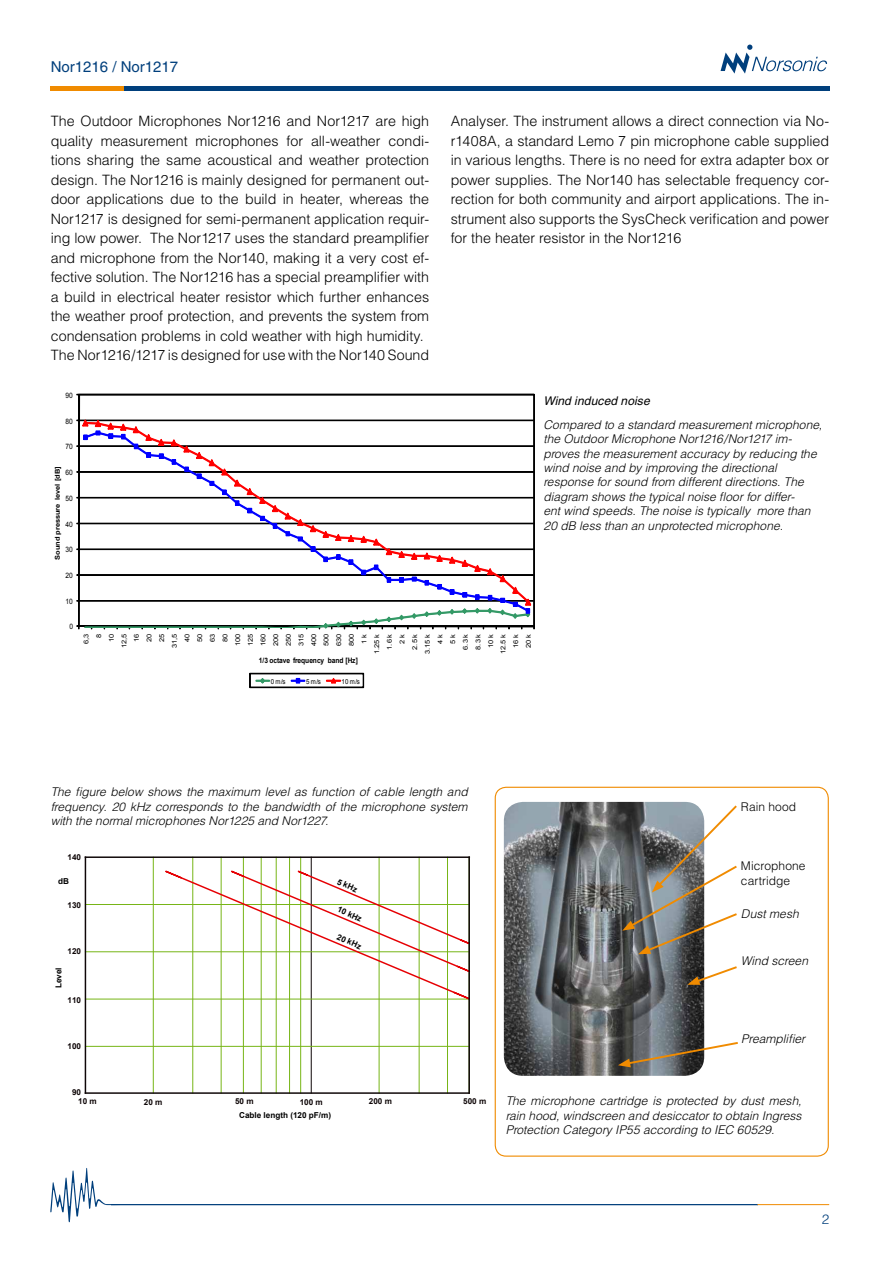
<style>
.page{position:relative;width:893px;height:1263px;background:#fff}
.page>*{position:absolute;margin:0;border:0;box-sizing:border-box;transform-origin:0 0}
.t1{font:15px "Helvetica";color:#003f7c}
.t2{font:300 14.25px/19.5px "Helvetica";color:#000}
.t3{font:300 13.5px "Helvetica";color:#003f7c}
.t4{font:italic 300 12px/14.4px "Helvetica";letter-spacing:.005em;color:#000;text-align:justify}
.t5{font:300 12px/14.4px "Helvetica";letter-spacing:.005em;color:#000}
.t6{font:italic 12px "Helvetica";letter-spacing:.01em;color:#000}
.t7{font:700 8.1px "Arial";color:#000}
.t8{font:700 8.1px/9.6px "Arial";color:#0e0607}
.t9{font:700 7.5px "Arial";letter-spacing:-.015em;color:#000;scale:.89 1}
.t10{font:7.5px "Arial";letter-spacing:-.015em;color:#000;scale:.89 1}
.t11{font:6.9px "Arial";color:#000;scale:.89 1}
.t12{font:6.6px/12.6px "Arial";letter-spacing:-.015em;color:#000;text-align:right;scale:1.12 1}
.t13{font:700 6.6px "Arial";letter-spacing:.005em;color:#000;scale:1.12 1}
</style>
<div class="page">
<svg style="left:50px;top:1168px;width:70px;height:54px"></svg>
<hr style="left:111px;top:1204px;width:646px;height:1px;background:#003f7c">
<hr style="left:757px;top:1204px;width:72px;height:1px;background:#f08b00">
<svg style="left:720px;top:45px;width:107px;height:29px"></svg>
<div style="left:51px;top:86px;width:75px;height:5px;background:#f08b00"></div>
<div style="left:124px;top:86px;width:705px;height:5px;background:#003f7c"></div>
<svg style="left:77px;top:394px;width:458px;height:235px"></svg>
<svg style="left:249px;top:672px;width:116px;height:17px"></svg>
<div style="left:495px;top:787px;width:334px;height:370px;border:1px solid #f08b00;border-radius:11px"></div>
<img style="left:504px;top:802px;width:200px;height:274px">
<svg style="left:687px;top:965px;width:50px;height:20px"></svg>
<svg style="left:618px;top:1040px;width:120px;height:27px"></svg>
<svg style="left:622px;top:803px;width:115px;height:151px"></svg>
<hr style="left:153px;top:857px;width:1px;height:236px;background:#77b517">
<hr style="left:193px;top:857px;width:1px;height:236px;background:#77b517">
<hr style="left:221px;top:857px;width:1px;height:236px;background:#77b517">
<hr style="left:243px;top:857px;width:1px;height:236px;background:#77b517">
<hr style="left:261px;top:857px;width:1px;height:236px;background:#77b517">
<hr style="left:276px;top:857px;width:1px;height:236px;background:#77b517">
<hr style="left:289px;top:857px;width:1px;height:236px;background:#77b517">
<hr style="left:300px;top:857px;width:1px;height:236px;background:#77b517">
<hr style="left:311px;top:857px;width:1px;height:236px;background:#0e0607">
<hr style="left:379px;top:857px;width:1px;height:236px;background:#77b517">
<hr style="left:419px;top:857px;width:1px;height:236px;background:#77b517">
<hr style="left:447px;top:857px;width:1px;height:236px;background:#77b517">
<hr style="left:85px;top:1046px;width:384px;height:1px;background:#77b517">
<hr style="left:85px;top:999px;width:384px;height:1px;background:#77b517">
<hr style="left:85px;top:951px;width:384px;height:1px;background:#77b517">
<hr style="left:85px;top:904px;width:384px;height:1px;background:#77b517">
<hr style="left:85px;top:856px;width:384px;height:2px;background:#0e0607">
<hr style="left:85px;top:1092px;width:384px;height:2px;background:#0e0607">
<hr style="left:85px;top:857px;width:1px;height:236px;background:#0e0607">
<svg style="left:164px;top:869px;width:304px;height:132px"></svg>
<hr style="left:468px;top:857px;width:2px;height:236px;background:#0e0607">
<p class="t1" style="left:51px;top:58px;width:129px">Nor1216 / Nor1217</p>
<p class="t2" style="left:51px;top:111px;width:380px">The Outdoor Microphones Nor1216 and Nor1217 are high quality measurement microphones for all-weather condi&shy;tions sharing the same acoustical and weather protection design. The Nor1216 is mainly designed for permanent out&shy;door applications due to the build in heater, whereas the Nor1217 is designed for semi-permanent application requir&shy;ing low power. The Nor1217 uses the standard preamplifier and microphone from the Nor140, making it a very cost ef&shy;fective solution. The Nor1216 has a special preamplifier with a build in electrical heater resistor which further enhances the weather proof protection, and prevents the system from condensation problems in cold weather with high humidity.<br>The Nor1216/1217 is designed for use with the Nor140 Sound</p>
<p class="t10" style="left:66px;top:390px;width:10px">90</p>
<p class="t10" style="left:66px;top:416px;width:10px">80</p>
<p class="t10" style="left:66px;top:442px;width:10px">70</p>
<p class="t13" style="left:53px;top:560px;width:85px;rotate:-90deg">Sound pressure level [dB]</p>
<p class="t10" style="left:66px;top:468px;width:10px">60</p>
<p class="t10" style="left:66px;top:493px;width:10px">50</p>
<p class="t10" style="left:66px;top:519px;width:10px">40</p>
<p class="t10" style="left:66px;top:545px;width:10px">30</p>
<p class="t10" style="left:66px;top:570px;width:10px">20</p>
<p class="t10" style="left:66px;top:596px;width:10px">10</p>
<p class="t10" style="left:70px;top:622px;width:6px">0</p>
<p class="t2" style="left:451px;top:111px;width:380px;text-align:justify">Analyser. The instrument allows a direct connection via No&shy;r1408A, a standard Lemo 7 pin microphone cable supplied in various lengths. There is no need for extra adapter box or power supplies. The Nor140 has selectable frequency cor&shy;rection for both community and airport applications. The in&shy;strument also supports the SysCheck verification and power for the heater resistor in the Nor1216</p>
<p class="t6" style="left:543px;top:393px;width:108px">Wind induced noise</p>
<p class="t4" style="left:543px;top:417px;width:280px;text-align:left">Compared to a standard measurement microphone, the Outdoor Microphone Nor1216/Nor1217 im&shy;proves the measurement accuracy by reducing the wind noise and by improving the directional response for sound from different directions. The diagram shows the typical noise floor for differ-<br>ent wind speeds. The noise is typically more than 20 dB less than an unprotected microphone.</p>
<p class="t12" style="left:80px;top:654px;width:20px;rotate:-90deg">6,3<br>8<br>10<br>12,5<br>16<br>20<br>25<br>31,5<br>40<br>50<br>63<br>80<br>100<br>125<br>160<br>200<br>250<br>315<br>400<br>500<br>630<br>800<br>1k<br>1.25 k<br>1.6 k<br>2k<br>2.5 k<br>3.15 k<br>4k<br>5k<br>6.3 k<br>8.3 k<br>10 k<br>12.5 k<br>16 k<br>20 k</p>
<p class="t9" style="left:259px;top:655px;width:113px">1/3 octave frequency band [Hz]</p>
<p class="t11" style="left:271px;top:677px;width:18px">0 m/s</p>
<p class="t11" style="left:306px;top:677px;width:18px">5 m/s</p>
<p class="t11" style="left:342px;top:677px;width:22px">10 m/s</p>
<p class="t4" style="left:51px;top:785px;width:418px">The figure below shows the maximum level as function of cable length and frequency. 20 kHz corresponds to the bandwidth of the microphone system with the normal microphones Nor1225 and Nor1227.</p>
<p class="t8" style="left:68px;top:852px;width:15px">140</p>
<p class="t7" style="left:58px;top:875px;width:12px">dB</p>
<p class="t7" style="left:340px;top:876px;width:23px;rotate:25deg">5 kHz</p>
<p class="t8" style="left:68px;top:900px;width:15px">130</p>
<p class="t8" style="left:68px;top:946px;width:15px">120</p>
<p class="t7" style="left:53px;top:988px;width:22px;rotate:-90deg">Level</p>
<p class="t8" style="left:68px;top:995px;width:15px">110</p>
<p class="t7" style="left:340px;top:904px;width:27px;rotate:25deg">10 kHz</p>
<p class="t7" style="left:340px;top:931px;width:27px;rotate:25deg">20 kHz</p>
<p class="t8" style="left:68px;top:1042px;width:15px">100</p>
<p class="t8" style="left:78px;top:1087px;width:20px;text-indent:-6px">90<br>10 m</p>
<p class="t8" style="left:144px;top:1098px;width:20px">20 m</p>
<p class="t8" style="left:235px;top:1097px;width:20px">50 m</p>
<p class="t8" style="left:300px;top:1098px;width:25px">100 m</p>
<p class="t8" style="left:369px;top:1097px;width:25px">200 m</p>
<p class="t8" style="left:463px;top:1097px;width:25px">500 m</p>
<p class="t7" style="left:239px;top:1110px;width:94px">Cable length (120 pF/m)</p>
<p class="t5" style="left:741px;top:800px;width:57px">Rain hood</p>
<p class="t5" style="left:741px;top:858px;width:66px">Microphone cartridge</p>
<p class="t4" style="left:741px;top:906px;width:59px">Dust mesh</p>
<p class="t4" style="left:741px;top:953px;width:69px">Wind screen</p>
<p class="t4" style="left:741px;top:1031px;width:66px">Preamplifier</p>
<p class="t4" style="left:506px;top:1094px;width:297px">The microphone cartridge is protected by dust mesh, rain hood, windscreen and desiccator to obtain Ingress Protection Category IP55 according to IEC 60529.</p>
<p class="t3" style="left:822px;top:1211px;width:9px">2</p>
</div>
